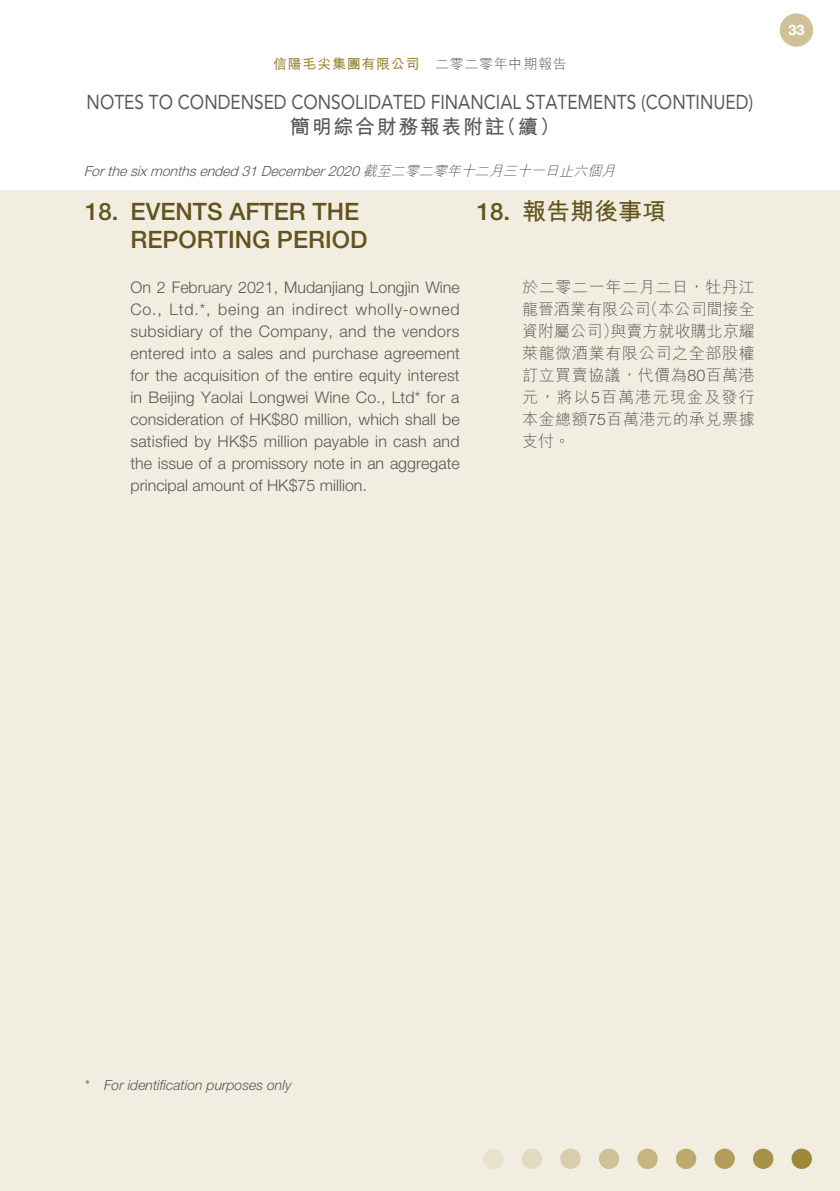
<style>
.page{position:relative;width:840px;height:1191px;background:#fff}
.page>*{position:absolute;margin:0;border:0;box-sizing:border-box;transform-origin:0 0}
.t1{font:500 24px/28px "Helvetica Neue LT Std";color:#63541d}
.t2{font:700 24px "M Hei HK";color:#63541d}
.t3{font:20px "Avenir LT Std";color:#595857;scale:.86 1}
.t4{font:700 20px "M Hei HK";letter-spacing:.08em;color:#595857}
.t5{font:300 16px/22px "Helvetica Neue LT Std";color:#595857;text-align:justify}
.t6{font:300 16px/22px "M Hei HK";letter-spacing:.03em;color:#595857;text-align:justify}
.t7{font:700 14.4px "Helvetica Neue LT Std";color:#fff}
.t8{font:italic 300 14px "Helvetica Neue LT Std";color:#595857}
.t9{font:italic 300 14px "Helvetica Neue LT Std";color:#595857}
.t10{font:700 14px "M Hei HK";letter-spacing:.05em;color:#9f883a}
.s1{font-weight:300;color:#595857}
.s2{font-family:"M Hei HK"}
.s3{font-family:"Helvetica Neue LT Std";font-weight:500}
.s4{font-family:"Helvetica Neue LT Std"}
.s5{font-style:normal}
</style>
<div class="page">
<div style="left:0;top:190px;width:839px;height:1001px;background:#f1ede1"></div>
<div style="left:779px;top:13px;width:33px;height:34px;background:#d0c196;border-radius:50%"></div>
<div style="left:791px;top:1148px;width:20px;height:21px;background:#9f883a;border-radius:50%"></div>
<div style="left:752px;top:1148px;width:21px;height:21px;background:#a89249;border-radius:50%"></div>
<div style="left:714px;top:1148px;width:20px;height:21px;background:#b39d5b;border-radius:50%"></div>
<div style="left:675px;top:1148px;width:21px;height:21px;background:#bca96e;border-radius:50%"></div>
<div style="left:637px;top:1148px;width:20px;height:21px;background:#c6b581;border-radius:50%"></div>
<div style="left:598px;top:1148px;width:20px;height:21px;background:#d0c196;border-radius:50%"></div>
<div style="left:560px;top:1148px;width:20px;height:21px;background:#d9cdab;border-radius:50%"></div>
<div style="left:521px;top:1148px;width:20px;height:21px;background:#e3dac0;border-radius:50%"></div>
<div style="left:483px;top:1148px;width:20px;height:21px;background:#e8e1cc;border-radius:50%"></div>
<p class="t10" style="left:273px;top:54px;width:295px">信陽毛尖集團有限公司 <span class="s1">二零二零年中期報告</span></p>
<p class="t3" style="left:87px;top:90px;width:776px">NOTES TO CONDENSED CONSOLIDATED FINANCIAL STATEMENTS (CONTINUED)</p>
<p class="t4" style="left:290px;top:112px;width:271px">簡明綜合財務報表附註（續）</p>
<p class="t8" style="left:84px;top:162px;width:536px">Forthesixmonthsended31December2020<span class="s2">截至二零二零年十二月三十一日止六個月</span></p>
<h1 class="t1" style="left:130px;top:197px;width:238px;text-indent:-45px">18. EVENTS AFTER THE<br>REPORTING PERIOD</h1>
<p class="t5" style="left:130px;top:276px;width:330px">On 2 February 2021, Mudanjiang Longjin Wine Co., Ltd.*, being an indirect wholly-owned subsidiary of the Company, and the vendors entered into a sales and purchase agreement for the acquisition of the entire equity interest in Beijing Yaolai Longwei Wine Co., Ltd* for a consideration of HK$80 million, which shall be satisfied by HK$5 million payable in cash and the issue of a promissory note in an aggregate principal amount of HK$75 million.</p>
<h1 class="t2" style="left:476px;top:194px;width:191px"><span class="s3">18.</span> 報告期後事項</h1>
<p class="t6" style="left:522px;top:276px;width:234px">於二零二一年二月二日，牡丹江龍晉酒業有限公司（本公司間接全資附屬公司）與賣方就收購北京耀萊龍微酒業有限公司之全部股權訂立買賣協議，代價為<span class="s4">80</span>百萬港元，將以<span class="s4">5</span>百萬港元現金及發行本金總額<span class="s4">75</span>百萬港元的承兌票據支付。</p>
<p class="t7" style="left:787px;top:21px;width:18px">33</p>
<p class="t9" style="left:85px;top:1076px;width:208px"><span class="s5">*</span> For identification purposes only</p>
</div>
